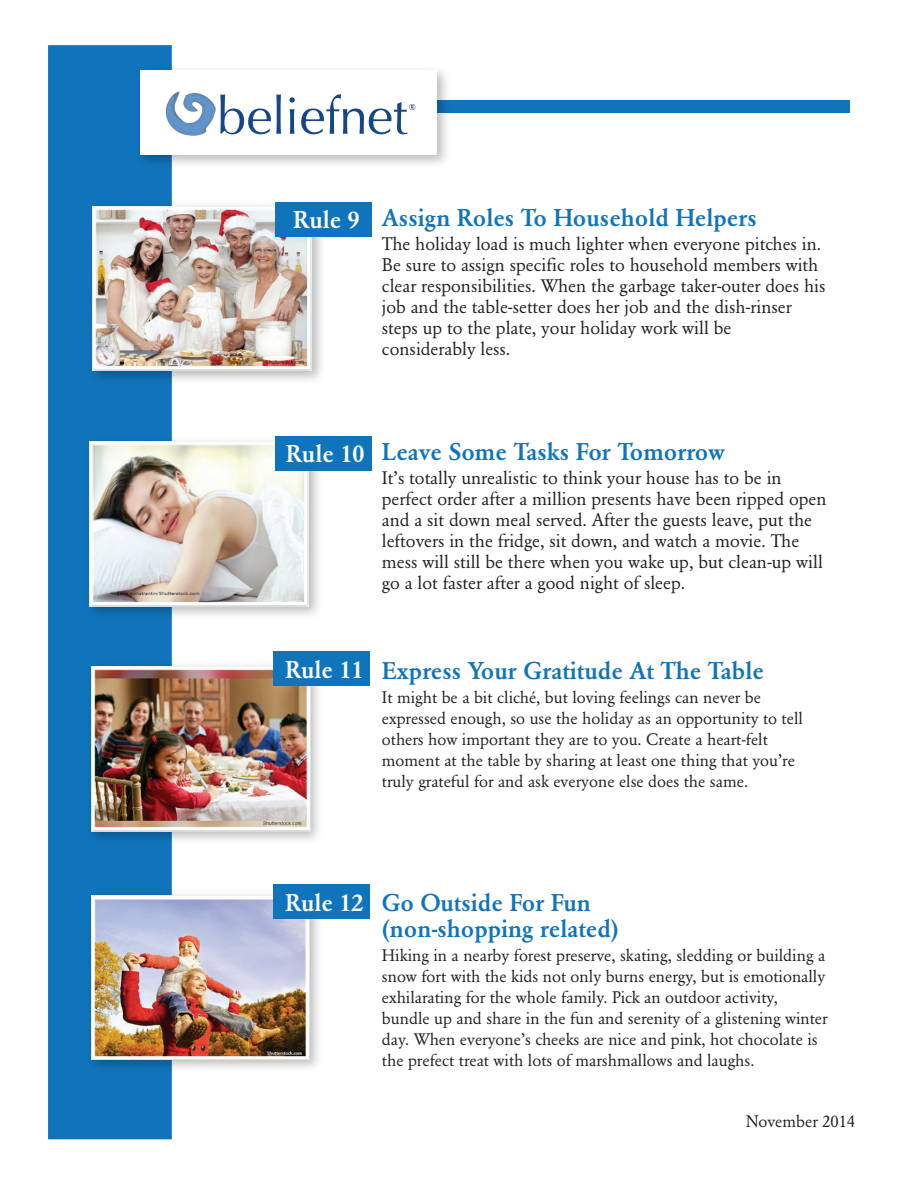
<style>
.page{position:relative;width:918px;height:1188px;background:#fff}
.page>*{position:absolute;margin:0;border:0;box-sizing:border-box;transform-origin:0 0}
.t1{font:52.2px "Optima";letter-spacing:-.01em;color:#154687}
.t2{font:500 24px/25.5px "Garamond BE";color:#1074bc}
.t3{font:500 24px "Garamond BE";color:#fff}
.t4{font:18px/21px "Garamond BE";color:#231f20}
.t5{font:16.5px/21px "Garamond BE";color:#231f20}
.t6{font:700 8.7px "Optima";color:#154687}
</style>
<div class="page">
<div style="left:48px;top:45px;width:124px;height:1094px;background:#1074bc;border:2px solid #1074bc"></div>
<img style="left:92px;top:197px;width:229px;height:191px">
<img style="left:93px;top:206px;width:219px;height:165px">
<img style="left:89px;top:432px;width:229px;height:192px">
<img style="left:90px;top:442px;width:218px;height:164px">
<img style="left:91px;top:657px;width:227px;height:192px">
<img style="left:92px;top:667px;width:218px;height:164px">
<img style="left:91px;top:887px;width:227px;height:190px">
<img style="left:92px;top:895px;width:218px;height:165px">
<div style="left:275px;top:202px;width:97px;height:35px;background:#1074bc"></div>
<div style="left:275px;top:436px;width:97px;height:35px;background:#1074bc"></div>
<div style="left:273px;top:652px;width:97px;height:34px;background:#1074bc"></div>
<div style="left:273px;top:885px;width:97px;height:34px;background:#1074bc"></div>
<div style="left:97px;top:100px;width:753px;height:12px;background:#1074bc"></div>
<img style="left:141px;top:62px;width:313px;height:111px">
<div style="left:140px;top:70px;width:297px;height:85px;background:#fff"></div>
<img style="left:166px;top:91px;width:50px;height:45px">
<h1 class="t1" style="left:217px;top:86px;width:192px">beliefnet</h1>
<p class="t6" style="left:409px;top:102px;width:8px">®</p>
<h2 class="t3" style="left:293px;top:206px;width:68px">Rule 9</h2>
<h2 class="t2" style="left:382px;top:205px;width:377px">Assign Roles To Household Helpers</h2>
<p class="t4" style="left:382px;top:233px;width:445px">The holiday load is much lighter when everyone pitches in.<br>Be sure to assign specific roles to household members with clear responsibilities. When the garbage taker-outer does his job and the table-setter does her job and the dish-rinser steps up to the plate, your holiday work will be considerably less.</p>
<h2 class="t3" style="left:286px;top:440px;width:80px">Rule 10</h2>
<h2 class="t2" style="left:382px;top:439px;width:345px">Leave Some Tasks For Tomorrow</h2>
<p class="t4" style="left:382px;top:467px;width:446px">It’s totally unrealistic to think your house has to be in perfect order after a million presents have been ripped open and a sit down meal served. After the guests leave, put the leftovers in the fridge, sit down, and watch a movie. The mess will still be there when you wake up, but clean-up will go a lot faster after a good night of sleep.</p>
<h2 class="t3" style="left:285px;top:656px;width:80px">Rule 11</h2>
<h2 class="t2" style="left:382px;top:658px;width:384px">Express Your Gratitude At The Table</h2>
<p class="t5" style="left:382px;top:687px;width:423px">It might be a bit cliché, but loving feelings can never be expressed enough, so use the holiday as an opportunity to tell others how important they are to you. Create a heart-felt moment at the table by sharing at least one thing that you’re truly grateful for and ask everyone else does the same.</p>
<h2 class="t3" style="left:285px;top:889px;width:80px">Rule 12</h2>
<h2 class="t2" style="left:382px;top:890px;width:238px">Go Outside For Fun (non-shopping related)</h2>
<p class="t5" style="left:382px;top:945px;width:447px">Hiking in a nearby forest preserve, skating, sledding or building a snow fort with the kids not only burns energy, but is emotionally exhilarating for the whole family. Pick an outdoor activity, bundle up and share in the fun and serenity of a glistening winter day. When everyone’s cheeks are nice and pink, hot chocolate is the prefect treat with lots of marshmallows and laughs.</p>
<p class="t5" style="left:746px;top:1110px;width:111px">November 2014</p>
</div>
